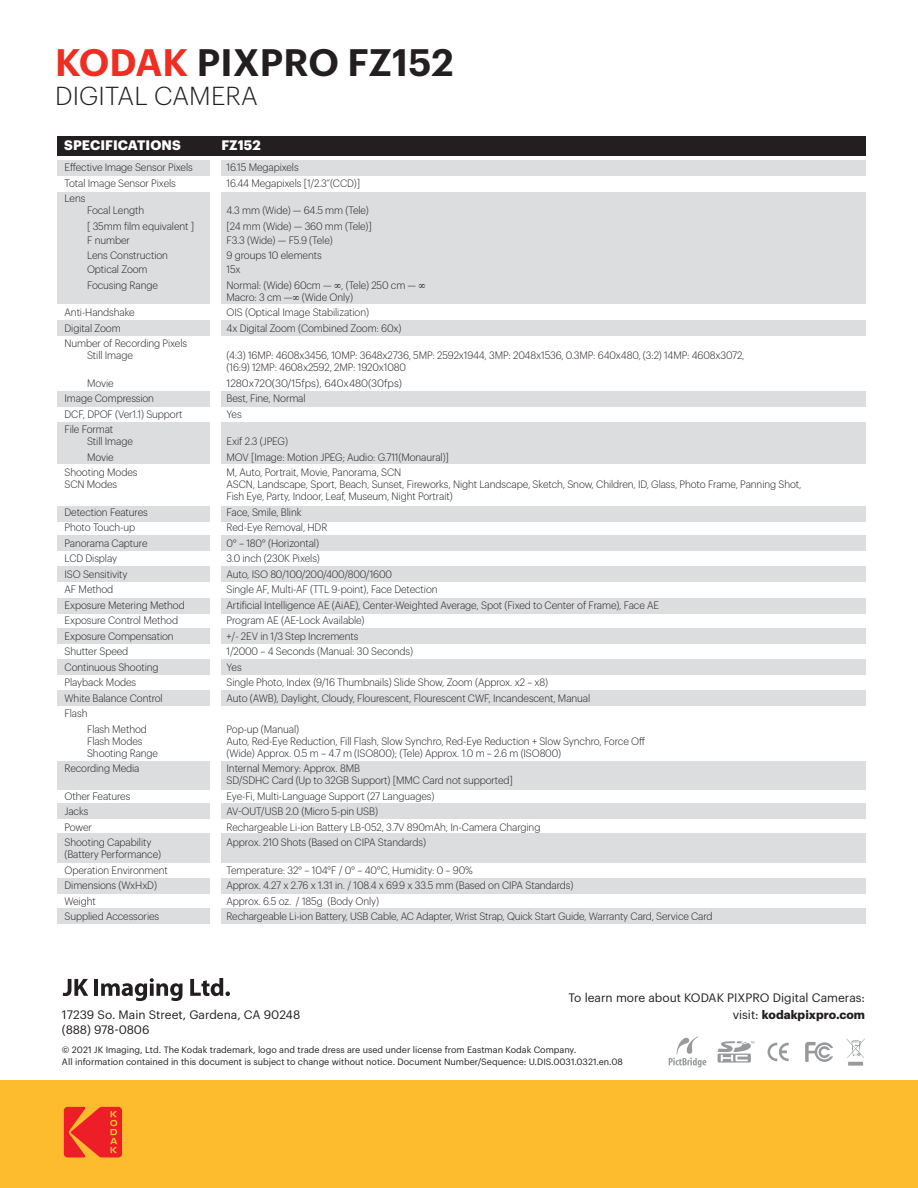
<style>
.page{position:relative;width:918px;height:1188px;background:#fff}
.page>*{position:absolute;margin:0;border:0;box-sizing:border-box;transform-origin:0 0}
.t1{font:600 37.5px "Graphik";letter-spacing:.005em;color:#231f20}
.t2{font:300 25.5px "Graphik";letter-spacing:.005em;color:#231f20}
.t3{font:700 13.5px "Graphik";letter-spacing:.005em;color:#fff}
.t4{font:12px/15px "Graphik";color:#231f20}
.t5{font:300 10.5px/12px "Graphik";letter-spacing:-.01em;color:#231f20;scale:.95 1}
.t6{font:300 10.5px "Graphik";letter-spacing:-.01em;color:#231f20}
.t7{font:9px/12px "Graphik";color:#231f20}
.s1{color:#ee2e22}
.s2{font-weight:700}
</style>
<div class="page">
<div style="left:57px;top:161px;width:809px;height:15px;background:#dcdddf"></div>
<div style="left:57px;top:321px;width:809px;height:15px;background:#dcdddf"></div>
<div style="left:57px;top:391px;width:809px;height:15px;background:#dcdddf"></div>
<div style="left:57px;top:506px;width:809px;height:15px;background:#dcdddf"></div>
<div style="left:57px;top:536px;width:809px;height:15px;background:#dcdddf"></div>
<div style="left:57px;top:567px;width:809px;height:15px;background:#dcdddf"></div>
<div style="left:57px;top:598px;width:809px;height:15px;background:#dcdddf"></div>
<div style="left:57px;top:628px;width:809px;height:16px;background:#dcdddf"></div>
<div style="left:57px;top:660px;width:809px;height:15px;background:#dcdddf"></div>
<div style="left:57px;top:690px;width:809px;height:15px;background:#dcdddf"></div>
<div style="left:57px;top:803px;width:809px;height:15px;background:#dcdddf"></div>
<div style="left:57px;top:879px;width:809px;height:15px;background:#dcdddf"></div>
<div style="left:57px;top:761px;width:809px;height:28px;background:#dcdddf"></div>
<div style="left:57px;top:908px;width:809px;height:16px;background:#dcdddf"></div>
<div style="left:57px;top:834px;width:809px;height:29px;background:#dcdddf"></div>
<div style="left:57px;top:422px;width:809px;height:42px;background:#dcdddf"></div>
<div style="left:57px;top:192px;width:809px;height:111px;background:#dcdddf"></div>
<div style="left:211px;top:153px;width:10px;height:782px;background:#fff"></div>
<svg style="left:63px;top:979px;width:25px;height:17px"></svg>
<hr style="left:94px;top:979px;width:4px;height:17px;background:#231f20">
<svg style="left:101px;top:978px;width:82px;height:23px"></svg>
<svg style="left:190px;top:978px;width:40px;height:18px"></svg>
<svg style="left:718px;top:1041px;width:36px;height:22px"></svg>
<svg style="left:768px;top:1043px;width:21px;height:18px"></svg>
<svg style="left:805px;top:1042px;width:28px;height:20px"></svg>
<svg style="left:846px;top:1038px;width:19px;height:28px"></svg>
<svg style="left:669px;top:1036px;width:37px;height:32px"></svg>
<div style="left:0;top:1080px;width:918px;height:108px;background:#fdbb2e"></div>
<svg style="left:64px;top:1107px;width:58px;height:50px;background:#f03a29"></svg>
<div style="left:57px;top:136px;width:809px;height:20px;background:#231f20"></div>
<h1 class="t1" style="left:55px;top:34px;width:400px"><span class="s1">KODAK</span> PIXPRO FZ152</h1>
<h2 class="t2" style="left:55px;top:77px;width:204px">DIGITAL CAMERA</h2>
<p class="t3" style="left:64px;top:135px;width:117px">Specifications</p>
<p class="t3" style="left:221px;top:135px;width:41px">FZ152</p>
<p class="t5" style="left:65px;top:161px;width:136px">Effective Image Sensor Pixels</p>
<p class="t5" style="left:227px;top:161px;width:77px">16.15 Megapixels</p>
<p class="t5" style="left:65px;top:176px;width:119px">Total Image Sensor Pixels</p>
<p class="t5" style="left:227px;top:176px;width:142px">16.44 Megapixels [1/2.3”(CCD)]</p>
<p class="t5" style="left:65px;top:192px;width:23px">Lens</p>
<p class="t5" style="left:87px;top:204px;width:62px">Focal Length</p>
<p class="t5" style="left:227px;top:204px;width:151px">4.3 mm (Wide) — 64.5 mm (Tele)</p>
<p class="t5" style="left:87px;top:219px;width:114px">[ 35mm film equivalent ]</p>
<p class="t5" style="left:227px;top:219px;width:154px">[24 mm (Wide) — 360 mm (Tele)]</p>
<p class="t5" style="left:87px;top:234px;width:47px">F number</p>
<p class="t5" style="left:227px;top:234px;width:113px">F3.3 (Wide) — F5.9 (Tele)</p>
<p class="t5" style="left:87px;top:248px;width:87px">Lens Construction</p>
<p class="t5" style="left:227px;top:248px;width:102px">9 groups 10 elements</p>
<p class="t5" style="left:87px;top:262px;width:65px">Optical Zoom</p>
<p class="t5" style="left:227px;top:262px;width:16px">15x</p>
<p class="t5" style="left:87px;top:278px;width:76px">Focusing Range</p>
<p class="t5" style="left:227px;top:278px;width:211px">Normal: (Wide) 60cm — ∞, (Tele) 250 cm — ∞<br>Macro: 3 cm —∞ (Wide Only)</p>
<p class="t5" style="left:65px;top:305px;width:75px">Anti-Handshake</p>
<p class="t5" style="left:227px;top:305px;width:152px">OIS (Optical Image Stabilization)</p>
<p class="t5" style="left:65px;top:321px;width:61px">Digital Zoom</p>
<p class="t5" style="left:227px;top:321px;width:186px">4x Digital Zoom (Combined Zoom: 60x)</p>
<p class="t5" style="left:87px;top:336px;width:107px;text-indent:-22px">Number of Recording Pixels<br>Still Image</p>
<p class="t5" style="left:227px;top:348px;width:547px">(4:3) 16MP: 4608x3456, 10MP: 3648x2736, 5MP: 2592x1944, 3MP: 2048x1536, 0.3MP: 640x480, (3:2) 14MP: 4608x3072, (16:9) 12MP: 4608x2592, 2MP: 1920x1080</p>
<p class="t5" style="left:87px;top:376px;width:30px">Movie</p>
<p class="t6" style="left:227px;top:375px;width:177px">1280x720(30/15fps), 640x480(30fps)</p>
<p class="t5" style="left:65px;top:391px;width:96px">Image Compression</p>
<p class="t5" style="left:227px;top:391px;width:85px">Best, Fine, Normal</p>
<p class="t5" style="left:65px;top:407px;width:126px">DCF, DPOF (Ver1.1) Support</p>
<p class="t5" style="left:227px;top:407px;width:17px">Yes</p>
<p class="t5" style="left:87px;top:423px;width:50px;text-indent:-23px">File Format<br>Still Image</p>
<p class="t5" style="left:227px;top:435px;width:66px">Exif 2.3 (JPEG)</p>
<p class="t5" style="left:87px;top:450px;width:30px">Movie</p>
<p class="t5" style="left:227px;top:450px;width:236px">MOV [Image: Motion JPEG; Audio: G.711(Monaural)]</p>
<p class="t5" style="left:65px;top:466px;width:78px">Shooting Modes</p>
<p class="t5" style="left:227px;top:466px;width:186px">M, Auto, Portrait, Movie, Panorama, SCN</p>
<p class="t5" style="left:65px;top:478px;width:57px">SCN Modes</p>
<p class="t5" style="left:227px;top:478px;width:607px">ASCN, Landscape, Sport, Beach, Sunset, Fireworks, Night Landscape, Sketch, Snow, Children, ID, Glass, Photo Frame, Panning Shot,<br>Fish Eye, Party, Indoor, Leaf, Museum, Night Portrait)</p>
<p class="t5" style="left:65px;top:505px;width:89px">Detection Features</p>
<p class="t5" style="left:227px;top:505px;width:81px">Face, Smile, Blink</p>
<p class="t5" style="left:65px;top:521px;width:76px">Photo Touch-up</p>
<p class="t5" style="left:227px;top:521px;width:108px">Red-Eye Removal, HDR</p>
<p class="t5" style="left:65px;top:536px;width:89px">Panorama Capture</p>
<p class="t5" style="left:227px;top:536px;width:99px">0° – 180° (Horizontal)</p>
<p class="t5" style="left:65px;top:552px;width:57px">LCD Display</p>
<p class="t5" style="left:227px;top:552px;width:100px">3.0 inch (230K Pixels)</p>
<p class="t5" style="left:65px;top:567px;width:68px">ISO Sensitivity</p>
<p class="t5" style="left:227px;top:567px;width:176px">Auto, ISO 80/100/200/400/800/1600</p>
<p class="t5" style="left:65px;top:583px;width:53px">AF Method</p>
<p class="t5" style="left:227px;top:583px;width:224px">Single AF, Multi-AF (TTL 9-point), Face Detection</p>
<p class="t5" style="left:65px;top:598px;width:128px">Exposure Metering Method</p>
<p class="t5" style="left:227px;top:598px;width:457px">Artificial Intelligence AE (AiAE), Center-Weighted Average, Spot (Fixed to Center of Frame), Face AE</p>
<p class="t5" style="left:65px;top:614px;width:121px">Exposure Control Method</p>
<p class="t5" style="left:227px;top:614px;width:147px">Program AE (AE-Lock Available)</p>
<p class="t5" style="left:65px;top:629px;width:116px">Exposure Compensation</p>
<p class="t5" style="left:227px;top:629px;width:140px">+/- 2EV in 1/3 Step Increments</p>
<p class="t5" style="left:65px;top:645px;width:69px">Shutter Speed</p>
<p class="t5" style="left:227px;top:645px;width:198px">1/2000 – 4 Seconds (Manual: 30 Seconds)</p>
<p class="t5" style="left:65px;top:660px;width:101px">Continuous Shooting</p>
<p class="t5" style="left:227px;top:660px;width:17px">Yes</p>
<p class="t5" style="left:65px;top:676px;width:77px">Playback Modes</p>
<p class="t5" style="left:227px;top:676px;width:340px">Single Photo, Index (9/16 Thumbnails) Slide Show, Zoom (Approx. x2 – x8)</p>
<p class="t5" style="left:65px;top:691px;width:105px">White Balance Control</p>
<p class="t5" style="left:227px;top:691px;width:384px">Auto (AWB), Daylight, Cloudy, Flourescent, Flourescent CWF, Incandescent, Manual</p>
<p class="t5" style="left:87px;top:705px;width:65px;line-height:15.5px;text-indent:-23px">Flash<br>Flash Method</p>
<p class="t5" style="left:227px;top:722px;width:78px">Pop-up (Manual)</p>
<p class="t5" style="left:87px;top:734px;width:60px">Flash Modes</p>
<p class="t5" style="left:227px;top:734px;width:442px">Auto, Red-Eye Reduction, Fill Flash, Slow Synchro, Red-Eye Reduction + Slow Synchro, Force Off</p>
<p class="t5" style="left:87px;top:746px;width:76px">Shooting Range</p>
<p class="t5" style="left:227px;top:746px;width:354px">(Wide) Approx. 0.5 m – 4.7 m (ISO800); (Tele) Approx. 1.0 m – 2.6 m (ISO800)</p>
<p class="t5" style="left:65px;top:762px;width:80px">Recording Media</p>
<p class="t5" style="left:227px;top:762px;width:303px">Internal Memory: Approx. 8MB<br>SD/SDHC Card (Up to 32GB Support) [MMC Card not supported]</p>
<p class="t5" style="left:65px;top:789px;width:71px">Other Features</p>
<p class="t5" style="left:227px;top:789px;width:220px">Eye-Fi, Multi-Language Support (27 Languages)</p>
<p class="t5" style="left:65px;top:805px;width:27px">Jacks</p>
<p class="t5" style="left:227px;top:805px;width:161px">AV-OUT/USB 2.0 (Micro 5-pin USB)</p>
<p class="t5" style="left:65px;top:820px;width:30px">Power</p>
<p class="t5" style="left:227px;top:820px;width:332px">Rechargeable Li-ion Battery LB-052, 3.7V 890mAh, In-Camera Charging</p>
<p class="t5" style="left:65px;top:836px;width:93px">Shooting Capability</p>
<p class="t5" style="left:227px;top:836px;width:211px">Approx. 210 Shots (Based on CIPA Standards)</p>
<p class="t5" style="left:65px;top:846px;width:110px;line-height:15.5px">(Battery Performance)<br>Operation Environment</p>
<p class="t5" style="left:227px;top:863px;width:261px">Temperature: 32° – 104°F / 0° – 40°C, Humidity: 0 – 90%</p>
<p class="t5" style="left:65px;top:879px;width:99px">Dimensions (WxHxD)</p>
<p class="t5" style="left:227px;top:879px;width:367px">Approx. 4.27 x 2.76 x 1.31 in. / 108.4 x 69.9 x 33.5 mm (Based on CIPA Standards)</p>
<p class="t5" style="left:65px;top:894px;width:34px">Weight</p>
<p class="t5" style="left:227px;top:894px;width:162px">Approx. 6.5 oz. / 185g (Body Only)</p>
<p class="t5" style="left:65px;top:910px;width:101px">Supplied Accessories</p>
<p class="t5" style="left:227px;top:910px;width:513px">Rechargeable Li-ion Battery, USB Cable, AC Adapter, Wrist Strap, Quick Start Guide, Warranty Card, Service Card</p>
<p class="t4" style="left:568px;top:989px;width:298px;line-height:16.5px;text-align:right">To learn more about KODAK PIXPRO Digital Cameras: visit: <span class="s2">kodakpixpro.com</span></p>
<p class="t4" style="left:62px;top:1006px;width:240px">17239 So. Main Street, Gardena, CA 90248 (888) 978-0806</p>
<p class="t7" style="left:62px;top:1043px;width:562px">© 2021 JK Imaging, Ltd. The Kodak trademark, logo and trade dress are used under license from Eastman Kodak Company.<br>All information contained in this document is subject to change without notice. Document Number/Sequence: U.DIS.0031.0321.en.08</p>
</div>
